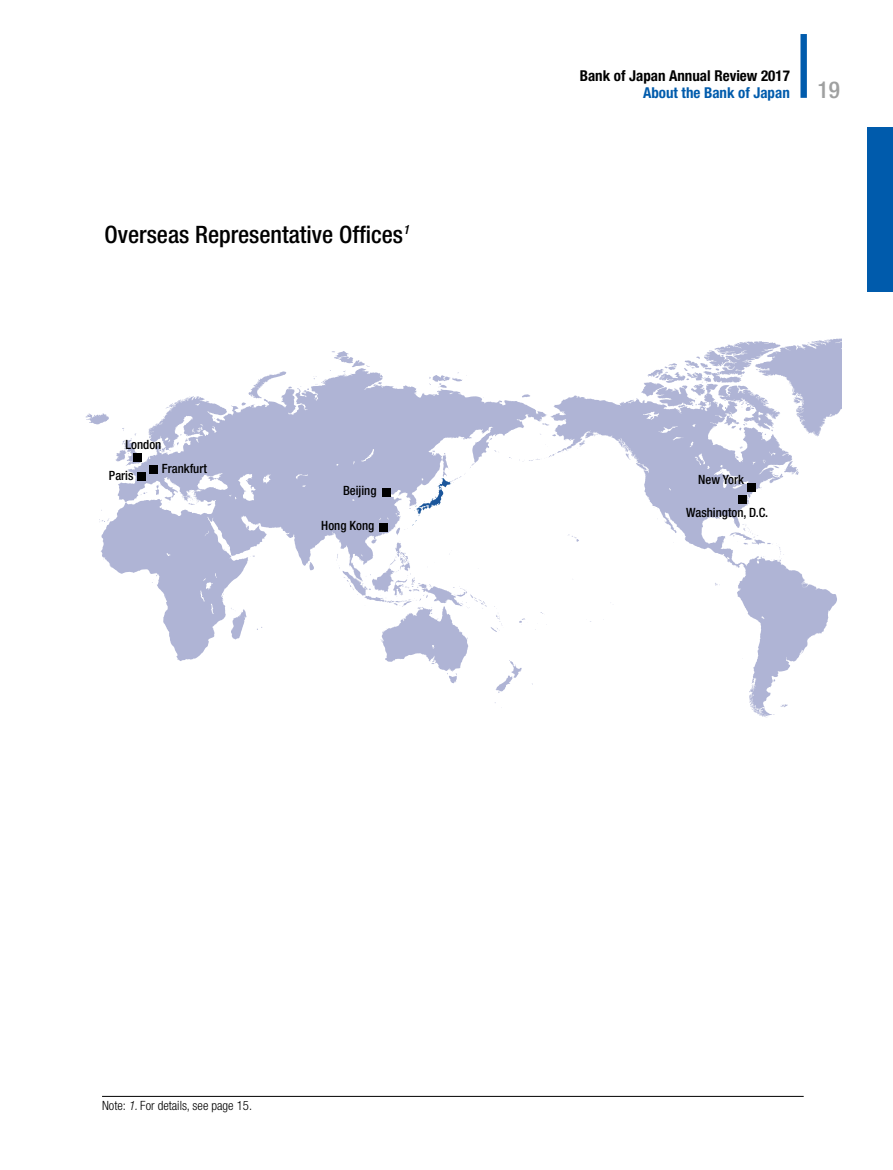
<style>
.page{position:relative;width:893px;height:1170px;background:#fff}
.page>*{position:absolute;margin:0;border:0;box-sizing:border-box;transform-origin:0 0}
.t1{font:500 condensed 24px "Helvetica Neue";color:#000}
.t2{font:500 condensed 23.25px "Helvetica Neue";color:#9fa0a0}
.t3{font:700 condensed 15px "Helvetica Neue";color:#000}
.t4{font:700 condensed 15px "Helvetica Neue";color:#005bac}
.t5{font:500 condensed 12.75px "Helvetica Neue";color:#000}
.t6{font:300 condensed 12.75px "Helvetica Neue";color:#000}
.s1{font-style:italic}
</style>
<div class="page">
<div style="left:800px;top:34px;width:7px;height:64px;background:#005bac"></div>
<div style="left:867px;top:128px;width:26px;height:164px;background:#005bac"></div>
<hr style="left:102px;top:1095px;width:702px;height:1px;background:#000">
<svg style="left:85px;top:338px;width:757px;height:379px"></svg>
<svg style="left:412px;top:478px;width:39px;height:48px"></svg>
<div style="left:133px;top:453px;width:8px;height:9px;background:#000"></div>
<div style="left:149px;top:465px;width:9px;height:8px;background:#000"></div>
<div style="left:382px;top:488px;width:8px;height:9px;background:#000"></div>
<div style="left:380px;top:523px;width:8px;height:8px;background:#000"></div>
<div style="left:137px;top:472px;width:8px;height:8px;background:#000"></div>
<div style="left:747px;top:483px;width:8px;height:8px;background:#000"></div>
<div style="left:738px;top:495px;width:9px;height:9px;background:#000"></div>
<div style="left:69px;top:333px;width:57px;height:74px;background:#fff"></div>
<div style="left:157px;top:347px;width:57px;height:37px;background:#fff"></div>
<div style="left:232px;top:329px;width:81px;height:37px;background:#fff"></div>
<h1 class="t1" style="left:104px;top:220px;width:306px">Overseas Representative Offices<sup>1</sup></h1>
<p class="t5" style="left:126px;top:437px;width:37px">London</p>
<p class="t5" style="left:109px;top:467px;width:26px">Paris</p>
<p class="t5" style="left:162px;top:461px;width:47px">Frankfurt</p>
<p class="t5" style="left:343px;top:483px;width:35px">Beijing</p>
<p class="t5" style="left:321px;top:518px;width:55px">Hong Kong</p>
<p class="t3" style="left:580px;top:67px;width:212px">Bank of Japan Annual Review 2017</p>
<p class="t4" style="left:643px;top:84px;width:148px">About the Bank of Japan</p>
<h2 class="t2" style="left:817px;top:76px;width:24px">19</h2>
<p class="t5" style="left:698px;top:472px;width:47px">New York</p>
<p class="t5" style="left:686px;top:505px;width:84px">Washington, D.C.</p>
<p class="t6" style="left:102px;top:1098px;width:152px">Note: <span class="s1">1.</span> For details, see page 15.</p>
</div>
